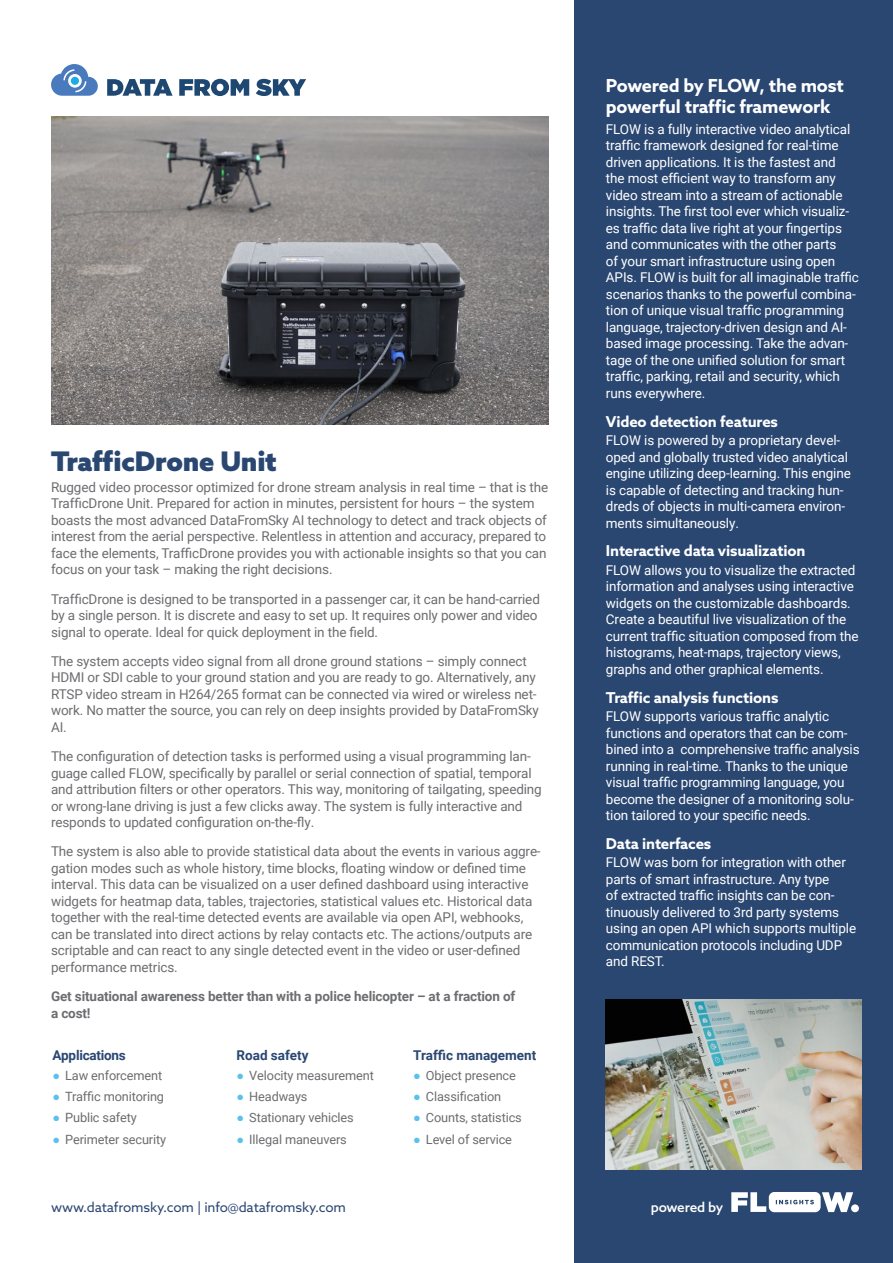
<style>
.page{position:relative;width:893px;height:1263px;background:#fff}
.page>*{position:absolute;margin:0;border:0;box-sizing:border-box;transform-origin:0 0}
.nadpis_1{font:900 27px "Azo Sans";letter-spacing:-.01em;color:#2a4771}
.nadpis_2{font:700 18px/21px "Azo Sans";letter-spacing:-.01em;color:#fff}
.nadpis_3{font:700 15px "Azo Sans";letter-spacing:-.01em;color:#fff}
.t1{font:13.5px/16.5px "Roboto";letter-spacing:-.01em;color:#6c6d70}
.t2{font:13.5px/16.5px "Roboto";letter-spacing:-.01em;color:#fff}
.t3{font:700 13.5px/16.5px "Roboto";letter-spacing:-.01em;color:#6c6d70}
.patička{font:13.5px "Azo Sans";letter-spacing:-.01em;color:#2a4771}
.nadpis_4{font:700 13.5px "Roboto";color:#2a4771}
.nadpis_4-2{font:700 13.5px "Roboto";letter-spacing:-.02em;color:#2a4771}
.název{font:500 13.5px "Azo Sans";letter-spacing:-.02em;color:#fff}
.t4{font:12.75px "Roboto";letter-spacing:-.01em;color:#6c6d70}
.s1{font-family:"Arial";color:#5cc0ed}
</style>
<div class="page">
<div style="left:574px;top:0;width:319px;height:1263px;background:#2a4771"></div>
<svg style="left:107px;top:79px;width:66px;height:17px"></svg>
<svg style="left:179px;top:79px;width:70px;height:17px"></svg>
<svg style="left:256px;top:79px;width:50px;height:17px"></svg>
<svg style="left:51px;top:64px;width:47px;height:32px"></svg>
<svg style="left:68px;top:74px;width:14px;height:14px"></svg>
<div style="left:71px;top:77px;width:8px;height:8px;background:#1cabe2;border-radius:50%"></div>
<svg style="left:731px;top:1192px;width:122px;height:20px"></svg>
<div style="left:851px;top:1204px;width:8px;height:8px;background:#fff;border-radius:50%"></div>
<img style="left:606px;top:999px;width:255px;height:170px">
<img style="left:51px;top:116px;width:497px;height:309px">
<p class="nadpis_1" style="left:51px;top:443px;width:227px">TrafficDrone Unit</p>
<p class="t1" style="left:51px;top:478px;width:499px">Rugged video processor optimized for drone stream analysis in real time – that is the TrafficDrone Unit. Prepared for action in minutes, persistent for hours – the system boasts the most advanced DataFromSky AI technology to detect and track objects of interest from the aerial perspective. Relentless in attention and accuracy, prepared to face the elements, TrafficDrone provides you with actionable insights so that you can focus on your task – making the right decisions.</p>
<p class="t1" style="left:51px;top:590px;width:490px">TrafficDrone is designed to be transported in a passenger car, it can be hand-carried by a single person. It is discrete and easy to set up. It requires only power and video signal to operate. Ideal for quick deployment in the field.</p>
<p class="t1" style="left:51px;top:652px;width:489px">The system accepts video signal from all drone ground stations – simply connect HDMI or SDI cable to your ground station and you are ready to go. Alternatively, any RTSP video stream in H264/265 format can be connected via wired or wireless net&shy;work. No matter the source, you can rely on deep insights provided by DataFromSky AI.</p>
<p class="t1" style="left:51px;top:747px;width:492px">The configuration of detection tasks is performed using a visual programming lan&shy;guage called FLOW, specifically by parallel or serial connection of spatial, temporal and attribution filters or other operators. This way, monitoring of tailgating, speeding or wrong-lane driving is just a few clicks away. The system is fully interactive and responds to updated configuration on-the-fly.</p>
<p class="t1" style="left:51px;top:843px;width:491px">The system is also able to provide statistical data about the events in various aggre&shy;gation modes such as whole history, time blocks, floating window or defined time interval. This data can be visualized on a user defined dashboard using interactive widgets for heatmap data, tables, trajectories, statistical values etc. Historical data together with the real-time detected events are available via open API, webhooks, can be translated into direct actions by relay contacts etc. The actions/outputs are scriptable and can react to any single detected event in the video or user-defined performance metrics.</p>
<p class="t3" style="left:51px;top:987px;width:466px">Get situational awareness better than with a police helicopter – at a fraction of a cost!</p>
<p class="nadpis_4-2" style="left:52px;top:1046px;width:75px">Applications</p>
<p class="t4" style="left:52px;top:1066px;width:111px"><span class="s1">●</span> Law enforcement</p>
<p class="t4" style="left:52px;top:1087px;width:113px"><span class="s1">●</span> Traffic monitoring</p>
<p class="t4" style="left:52px;top:1109px;width:86px"><span class="s1">●</span> Public safety</p>
<p class="t4" style="left:52px;top:1130px;width:115px"><span class="s1">●</span> Perimeter security</p>
<p class="nadpis_4" style="left:237px;top:1046px;width:74px">Road safety</p>
<p class="t4" style="left:237px;top:1066px;width:139px"><span class="s1">●</span> Velocity measurement</p>
<p class="t4" style="left:237px;top:1087px;width:72px"><span class="s1">●</span> Headways</p>
<p class="t4" style="left:237px;top:1109px;width:119px"><span class="s1">●</span> Stationary vehicles</p>
<p class="t4" style="left:237px;top:1130px;width:112px"><span class="s1">●</span> Illegal maneuvers</p>
<p class="nadpis_4" style="left:413px;top:1046px;width:125px">Traffic management</p>
<p class="t4" style="left:413px;top:1066px;width:104px"><span class="s1">●</span> Object presence</p>
<p class="t4" style="left:413px;top:1087px;width:90px"><span class="s1">●</span> Classification</p>
<p class="t4" style="left:413px;top:1109px;width:110px"><span class="s1">●</span> Counts, statistics</p>
<p class="t4" style="left:413px;top:1130px;width:100px"><span class="s1">●</span> Level of service</p>
<p class="nadpis_2" style="left:606px;top:75px;width:239px">Powered by FLOW, the most powerful traffic framework</p>
<p class="t2" style="left:606px;top:120px;width:255px">FLOW is a fully interactive video analytical traffic framework designed for real-time driven applications. It is the fastest and<br>the most efficient way to transform any video stream into a stream of actionable insights. The first tool ever which visualiz&shy;es traffic data live right at your fingertips and communicates with the other parts<br>of your smart infrastructure using open APIs. FLOW is built for all imaginable traffic scenarios thanks to the powerful combina&shy;tion of unique visual traffic programming language, trajectory-driven design and AI&shy;based image processing. Take the advan&shy;tage of the one unified solution for smart traffic, parking, retail and security, which runs everywhere.</p>
<p class="nadpis_3" style="left:606px;top:411px;width:174px">Video detection features</p>
<p class="t2" style="left:606px;top:432px;width:246px">FLOW is powered by a proprietary devel&shy;oped and globally trusted video analytical engine utilizing deep-learning. This engine is capable of detecting and tracking hun&shy;dreds of objects in multi-camera environ&shy;ments simultaneously.</p>
<p class="nadpis_3" style="left:606px;top:541px;width:201px">Interactive data visualization</p>
<p class="t2" style="left:606px;top:561px;width:254px">FLOW allows you to visualize the extracted information and analyses using interactive widgets on the customizable dashboards.<br>Create a beautiful live visualization of the current traffic situation composed from the histograms, heat-maps, trajectory views, graphs and other graphical elements.</p>
<p class="nadpis_3" style="left:606px;top:687px;width:174px">Traffic analysis functions</p>
<p class="t2" style="left:606px;top:708px;width:255px">FLOW supports various traffic analytic functions and operators that can be com&shy;bined into a comprehensive traffic analysis running in real-time. Thanks to the unique visual traffic programming language, you become the designer of a monitoring solu&shy;tion tailored to your specific needs.</p>
<p class="nadpis_3" style="left:606px;top:833px;width:107px">Data interfaces</p>
<p class="t2" style="left:606px;top:854px;width:252px">FLOW was born for integration with other parts of smart infrastructure. Any type<br>of extracted traffic insights can be con&shy;tinuously delivered to 3rd party systems using an open API which supports multiple communication protocols including UDP and REST.</p>
<p class="patička" style="left:51px;top:1198px;width:296px">www.datafromsky.com | info@datafromsky.com</p>
<p class="název" style="left:651px;top:1198px;width:74px">powered by</p>
</div>
